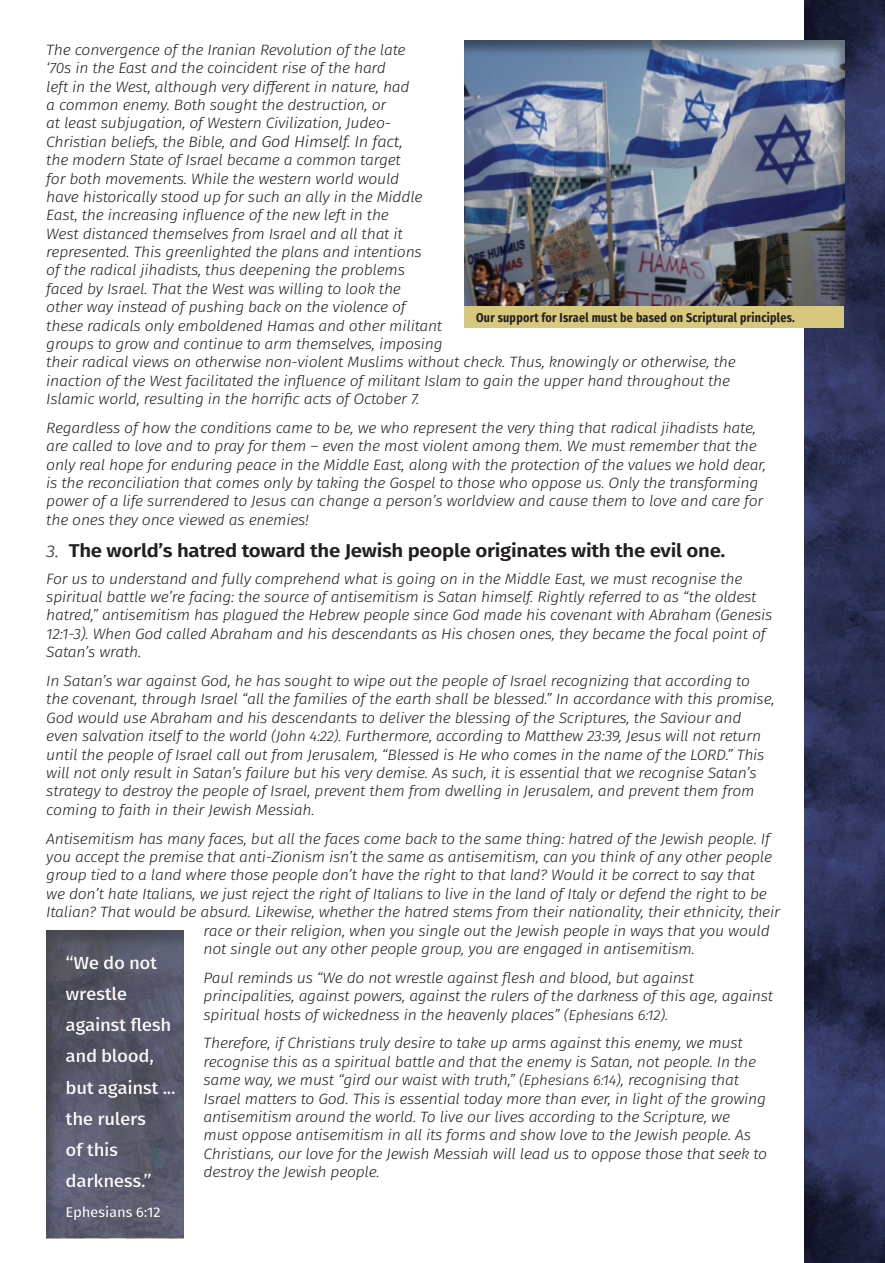
<style>
.page{position:relative;width:885px;height:1263px;background:#fff}
.page>*{position:absolute;margin:0;border:0;box-sizing:border-box;transform-origin:0 0}
.t1{font:600 18.6px "Fira Sans";letter-spacing:-.015em;color:#231f20;scale:1.11 1}
.t2{font:600 17.85px/31.2px "Fira Sans";letter-spacing:-.015em;color:#fff;scale:1.05 1}
.t3{font:italic 300 15px/18.3px "Fira Sans";letter-spacing:-.015em;color:#231f20;scale:1.05 1}
.t4{font:500 14.25px "Fira Sans";letter-spacing:-.015em;color:#fff;scale:1.05 1}
.t5{font:700 12.75px "Fira Sans Condensed";letter-spacing:.02em;color:#231f20;scale:.94 1}
.s1{font-size:15.6px}
.s2{font-weight:300;font-style:italic;font-size:16.95px}
.s3{font-size:14.25px}
</style>
<div class="page">
<img style="left:804px;top:0;width:80px;height:1263px">
<div style="left:463px;top:41px;width:381px;height:265px;background:#231f20;opacity:.45"></div>
<div style="left:464px;top:306px;width:379px;height:22px;background:#d8c87d"></div>
<div style="left:44px;top:929px;width:140px;height:309px;background:#231f20;opacity:.6"></div>
<div style="left:50px;top:947px;width:154px;height:301px;background:#231f20;opacity:.06"></div>
<p class="t3" style="left:46px;top:41px;width:658px">The convergence of the Iranian Revolution of the late<br>‘70s in the East and the coincident rise of the hard<br>left in the West, although very different in nature, had<br>a common enemy. Both sought the destruction, or<br>at least subjugation, of Western Civilization, Judeo-<br>Christian beliefs, the Bible, <span class="s1">and God Himself. In fact,<br></span>the modern State of Israel became a common target<br>for both movements. While the western world would<br>have historically stood up for such an ally in the Middle<br>East, the increasing influence of the new left in the<br>West distanced themselves from Israel and all that it<br>represented. This greenlighted the plans and intentions<br>of the radical jihadists, thus deepening the problems<br>faced by Israel. That the West was willing to look the<br>other way instead of pushing back on the violence of<br>these radicals only emboldened Hamas and other militant<br>groups to grow and continue to arm themselves, imposing<br>their radical views on otherwise non-violent Muslims without check. Thus, knowingly or otherwise, the inaction of the West facilitated the influence of militant Islam to gain the upper hand throughout the Islamic world, resulting in the horrific acts of October 7.</p>
<p class="t3" style="left:46px;top:418px;width:686px">Regardless of how the conditions came to be, we who represent the very thing that radical jihadists hate, are called to love and to pray for them – even the most violent among them. We must remember that the only real hope for enduring peace in the Middle East, along with the protection of the values we hold dear, is the reconciliation that comes only by taking the Gospel to those who oppose us. Only the transforming power of a life surrendered to Jesus can change a person’s worldview and cause them to love and care for the ones they once viewed as enemies!</p>
<p class="t1" style="left:46px;top:535px;width:613px"><span class="s2">3.</span> The world’s hatred toward the Jewish people originates with the evil one.</p>
<p class="t3" style="left:46px;top:569px;width:693px">For us to understand and fully comprehend what is going on in the Middle East, we must recognise the spiritual battle we’re facing: the source of antisemitism is Satan himself. Rightly referred to as “the oldest hatred,” antisemitism has plagued the Hebrew people since God made his covenant with Abraham (Genesis 12:1-3). When God called Abraham and his descendants as His chosen ones, they became the focal point of Satan’s wrath.</p>
<p class="t3" style="left:46px;top:672px;width:695px">In Satan’s war against God, he has sought to wipe out the people of Israel recognizing that according to the covenant, through Israel “all the families of the earth shall be blessed.” In accordance with this promise, God would use Abraham and his descendants to deliver the blessing of the Scriptures, the Saviour and even salvation itself to the world <span class="s3">(John 4:22).</span> Furthermore, according to Matthew 23:39, Jesus will not return until the people of Israel call out from Jerusalem, “Blessed is He who comes in the name of the LORD.” This will not only result in Satan’s failure but his very demise. As such, it is essential that we recognise Satan’s strategy to destroy the people of Israel, prevent them from dwelling in Jerusalem, and prevent them from coming to faith in their Jewish Messiah.</p>
<p class="t3" style="left:46px;top:829px;width:690px">Antisemitism has many faces, but all the faces come back to the same thing: hatred of the Jewish people. If</p>
<p class="t3" style="left:46px;top:848px;width:692px">you accept the premise that anti-Zionism isn’t the same as antisemitism, can you think of any other people</p>
<p class="t3" style="left:46px;top:866px;width:676px">group tied to a land where those people don’t have the right to that land? Would it be correct to say that</p>
<p class="t3" style="left:46px;top:884px;width:687px">we don’t hate Italians, we just reject the right of Italians to live in the land of Italy or defend the right to be</p>
<p class="t3" style="left:46px;top:903px;width:700px">Italian? That would be absurd. Likewise, whether the hatred stems from their nationality, their ethnicity, their</p>
<p class="t3" style="left:203px;top:921px;width:540px">race or their religion, when you single out the Jewish people in ways that you would</p>
<p class="t3" style="left:203px;top:939px;width:469px">not single out any other people group, you are engaged in antisemitism.</p>
<p class="t3" style="left:203px;top:968px;width:544px">Paul reminds us “We do not wrestle against flesh and blood, but against principalities, against powers, against the rulers of the darkness of this age, against spiritual hosts of wickedness in the heavenly places” <span class="s3">(Ephesians 6:12).</span></p>
<p class="t3" style="left:203px;top:1034px;width:538px">Therefore, if Christians truly desire to take up arms against this enemy, we must recognise this as a spiritual battle and that the enemy is Satan, not people. In the same way, we must “gird our waist with truth,” <span class="s3">(Ephesians 6:14)</span>, recognising that Israel matters to God. This is essential today more than ever, in light of the growing antisemitism around the world. To live our lives according to the Scripture, we must oppose antisemitism in all its forms and show love to the Jewish people. As Christians, our love for the Jewish Messiah will lead us to oppose those that seek to destroy the Jewish people.</p>
<p class="t5" style="left:476px;top:307px;width:340px">Our support for Israel must be based on Scriptural principles.</p>
<p class="t2" style="left:66px;top:946px;width:106px">“We do not wrestle against flesh and blood, but against ... the rulers<br>of this darkness.”</p>
<p class="t4" style="left:66px;top:1201px;width:92px">Ephesians 6:12</p>
</div>
